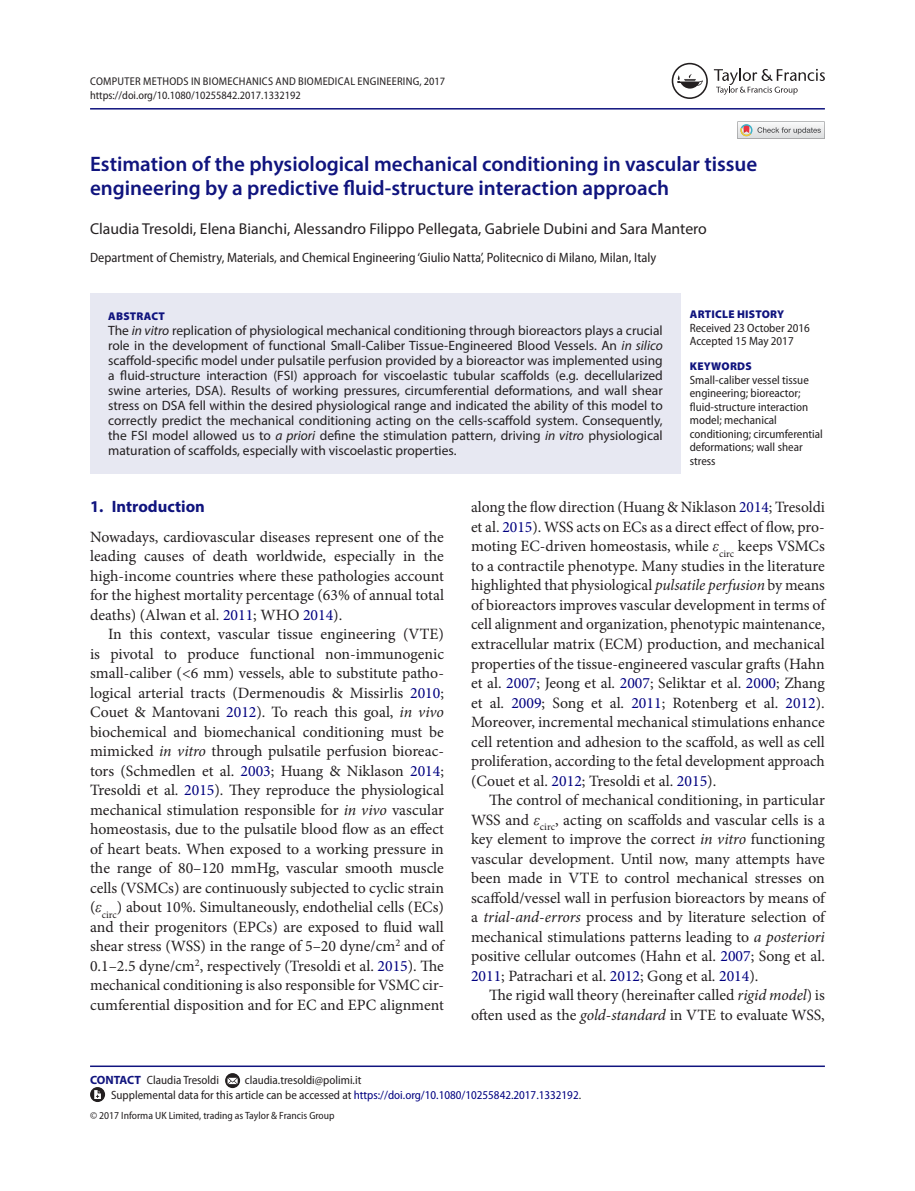
<style>
.page{position:relative;width:915px;height:1191px;background:#fff}
.page>*{position:absolute;margin:0;border:0;box-sizing:border-box;transform-origin:0 0}
.t1{font:600 21px/24px "Myriad Pro";color:#10147e}
.t2{font:700 16.5px "Myriad Pro";color:#10147e}
.t3{font:15.75px/19.5px "Minion Pro";color:#231f20;text-align:justify}
.t4{font:15.75px "Myriad Pro";color:#231f20}
.t5{font:13.5px/15px "Myriad Pro";color:#231f20;text-align:justify}
.t6{font:semi-condensed 13.5px "Myriad Pro";color:#231f20}
.t7{font:semi-condensed 12px/13.5px "Myriad Pro";color:#231f20}
.t8{font:semi-condensed 11.25px/13.5px "Myriad Pro";letter-spacing:.02em;color:#231f20}
.t9{font:900 11.25px "Myriad Pro";letter-spacing:.02em;color:#10147e}
.t10{font:semi-condensed 10.5px "Myriad Pro";color:#231f20}
.s1{font-style:italic}
.s2{color:#000080}
.s3{font-family:"Times New Roman PS Italic MT unicode"}
.s4{font-weight:700;font-stretch:normal;color:#10147e}
</style>
<div class="page">
<hr style="left:90px;top:108px;width:734px;height:2px;background:#10147e">
<div style="left:90px;top:293px;width:590px;height:180px;background:#e7e8f2"></div>
<hr style="left:90px;top:1065px;width:734px;height:2px;background:#10147e">
<svg style="left:225px;top:1073px;width:15px;height:15px"></svg>
<svg style="left:227px;top:1077px;width:10px;height:7px"></svg>
<div style="left:90px;top:1087px;width:15px;height:15px;background:#231f20;border-radius:50%"></div>
<svg style="left:94px;top:1090px;width:7px;height:9px"></svg>
<svg style="left:713px;top:69px;width:111px;height:26px"></svg>
<svg style="left:671px;top:63px;width:36px;height:36px"></svg>
<svg style="left:737px;top:121px;width:87px;height:18px"></svg>
<p class="t8" style="left:90px;top:75px;width:356px">Computer Methods in Biomechanics and Biomedical Engineering, 2017 https://doi.org/10.1080/10255842.2017.1332192</p>
<h1 class="t1" style="left:90px;top:151px;width:668px">Estimation of the physiological mechanical conditioning in vascular tissue engineering by a predictive fluid-structure interaction approach</h1>
<p class="t4" style="left:90px;top:219px;width:618px">Claudia Tresoldi, Elena Bianchi, Alessandro Filippo Pellegata, Gabriele Dubini and Sara Mantero</p>
<p class="t6" style="left:90px;top:250px;width:567px">Department of Chemistry, Materials, and Chemical Engineering ‘Giulio Natta’, Politecnico di Milano, Milan, Italy</p>
<p class="t9" style="left:108px;top:309px;width:58px">ABSTRACT</p>
<p class="t5" style="left:108px;top:322px;width:556px">The <span class="s1">in vitro</span> replication of physiological mechanical conditioning through bioreactors plays a crucial role in the development of functional Small-Caliber Tissue-Engineered Blood Vessels. An <span class="s1">in silico </span>scaffold-specific model under pulsatile perfusion provided by a bioreactor was implemented using a fluid-structure interaction (FSI) approach for viscoelastic tubular scaffolds (e.g. decellularized swine arteries, DSA). Results of working pressures, circumferential deformations, and wall shear stress on DSA fell within the desired physiological range and indicated the ability of this model to correctly predict the mechanical conditioning acting on the cells-scaffold system. Consequently, the FSI model allowed us to <span class="s1">a priori</span> define the stimulation pattern, driving <span class="s1">in vitro</span> physiological maturation of scaffolds, especially with viscoelastic properties.</p>
<p class="t9" style="left:689px;top:308px;width:96px">ARTICLE HISTORY</p>
<p class="t7" style="left:689px;top:321px;width:121px">Received 23 October 2016<br>Accepted 15 May 2017</p>
<p class="t9" style="left:689px;top:360px;width:63px">KEYWORDS</p>
<p class="t7" style="left:689px;top:373px;width:135px">Small-caliber vessel tissue engineering; bioreactor; fluid-structure interaction model; mechanical conditioning; circumferential deformations; wall shear stress</p>
<p class="t2" style="left:90px;top:496px;width:116px">1. Introduction</p>
<p class="t3" style="left:90px;top:527px;width:355px">Nowadays, cardiovascular diseases represent one of the leading causes of death worldwide, especially in the high-income countries where these pathologies account for the highest mortality percentage (63% of annual total deaths) (Alwan et al. <span class="s2">2011</span>; WHO <span class="s2">2014</span>).</p>
<p class="t3" style="left:90px;top:624px;width:355px;text-indent:18px">In this context, vascular tissue engineering (VTE) is pivotal to produce functional non-immunogenic small-caliber (&lt;6 mm) vessels, able to substitute patho&shy;logical arterial tracts (Dermenoudis &amp; Missirlis <span class="s2">2010</span>; Couet &amp; Mantovani <span class="s2">2012</span>). To reach this goal, <span class="s1">in vivo </span>biochemical and biomechanical conditioning must be mimicked <span class="s1">in vitro</span> through pulsatile perfusion bioreac&shy;tors (Schmedlen et al. <span class="s2">2003</span>; Huang &amp; Niklason <span class="s2">2014</span>; Tresoldi et al. <span class="s2">2015</span>). They reproduce the physiological mechanical stimulation responsible for <span class="s1">in vivo</span> vascular homeostasis, due to the pulsatile blood flow as an effect of heart beats. When exposed to a working pressure in the range of 80–120 mmHg, vascular smooth muscle cells (VSMCs) are continuously subjected to cyclic strain (<span class="s3">ε</span><sub>circ</sub>) about 10%. Simultaneously, endothelial cells (ECs) and their progenitors (EPCs) are exposed to fluid wall shear stress (WSS) in the range of 5–20 dyne/cm<sup>2</sup> and of 0.1–2.5 dyne/cm<sup>2</sup>, respectively (Tresoldi et al. <span class="s2">2015</span>). The mechanical conditioning is also responsible for VSMC cir&shy;cumferential disposition and for EC and EPC alignment</p>
<p class="t3" style="left:471px;top:498px;width:355px">along the flow direction (Huang &amp; Niklason <span class="s2">2014</span>; Tresoldi et al. <span class="s2">2015</span>). WSS acts on ECs as a direct effect of flow, pro&shy;moting EC-driven homeostasis, while <span class="s3">ε</span><sub>circ</sub> keeps VSMCs to a contractile phenotype. Many studies in the literature highlighted that physiological <span class="s1">pulsatile perfusion</span> by means of bioreactors improves vascular development in terms of cell alignment and organization, phenotypic maintenance, extracellular matrix (ECM) production, and mechanical properties of the tissue-engineered vascular grafts (Hahn et al. <span class="s2">2007</span>; Jeong et al. <span class="s2">2007</span>; Seliktar et al. <span class="s2">2000</span>; Zhang et al. <span class="s2">2009</span>; Song et al. <span class="s2">2011</span>; Rotenberg et al. <span class="s2">2012</span>).<br>Moreover, incremental mechanical stimulations enhance cell retention and adhesion to the scaffold, as well as cell proliferation, according to the fetal development approach (Couet et al. <span class="s2">2012</span>; Tresoldi et al. <span class="s2">2015</span>).</p>
<p class="t3" style="left:471px;top:790px;width:355px;text-indent:18px">The control of mechanical conditioning, in particular WSS and <span class="s3">ε</span><sub>circ</sub>, acting on scaffolds and vascular cells is a key element to improve the correct <span class="s1">in vitro</span> functioning vascular development. Until now, many attempts have been made in VTE to control mechanical stresses on scaffold/vessel wall in perfusion bioreactors by means of a <span class="s1">trial</span>-<span class="s1">and</span>-<span class="s1">errors</span> process and by literature selection of mechanical stimulations patterns leading to <span class="s1">a posteriori </span>positive cellular outcomes (Hahn et al. <span class="s2">2007</span>; Song et al.<br><span class="s2">2011</span>; Patrachari et al. <span class="s2">2012</span>; Gong et al. <span class="s2">2014</span>).</p>
<p class="t3" style="left:471px;top:985px;width:355px;text-align:right">The rigid wall theory (hereinafter called <span class="s1">rigid model</span>) is often used as the <span class="s1">gold</span>-<span class="s1">standard</span> in VTE to evaluate WSS,</p>
<p class="t7" style="left:90px;top:1073px;width:130px"><span class="s4">CONTACT</span> Claudia Tresoldi</p>
<p class="t7" style="left:105px;top:1072px;width:477px;line-height:15px;text-indent:140px">claudia.tresoldi@polimi.it<br>Supplemental data for this article can be accessed at <span class="s2">https://doi.org/10.1080/10255842.2017.1332192</span>.</p>
<p class="t10" style="left:90px;top:1109px;width:246px">© 2017 Informa UK Limited, trading as Taylor &amp; Francis Group</p>
</div>
